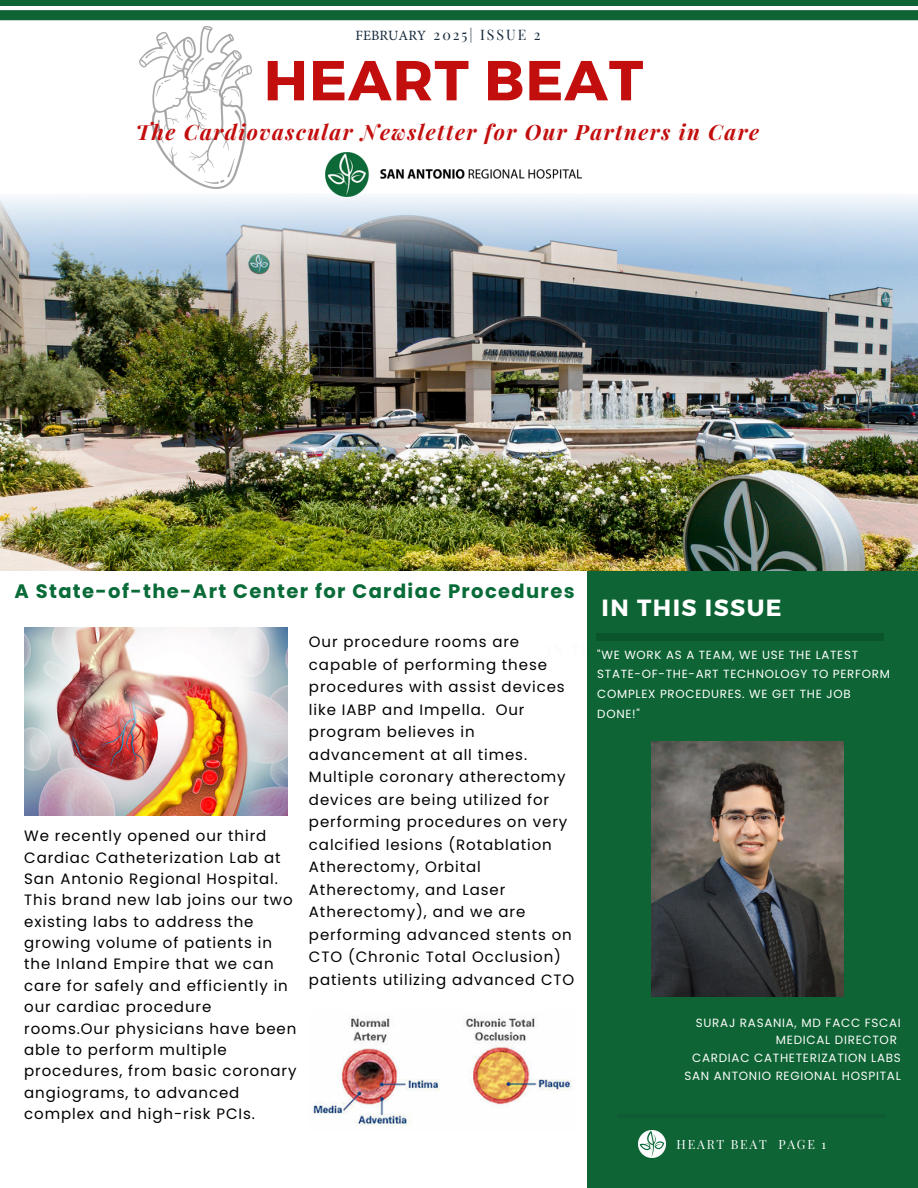
<style>
.page{position:relative;width:918px;height:1188px;background:#fff}
.page>*{position:absolute;margin:0;border:0;box-sizing:border-box;transform-origin:0 0}
.t1{font:700 56.25px "Montserrat";letter-spacing:.02em;color:#c30e0e}
.t2{font:700 23.4px "Montserrat";letter-spacing:.06em;color:#fff}
.t3{font:italic 700 21.3px "Playfair Display";letter-spacing:.07em;color:#c30e0e}
.t4{font:700 19.5px "Poppins";letter-spacing:.07em;color:#086b38}
.t5{font:15px/22.5px "Poppins";letter-spacing:.06em;color:#000}
.t6{font:14.1px "Playfair Display";color:#15283a}
.t7{font:13.95px "Playfair Display";letter-spacing:.14em;color:#fbfbfb}
.t8{font:12.45px "Playfair Display";letter-spacing:.14em;color:#fff}
.t9{font:11.85px/19.6px "Poppins";letter-spacing:.06em;color:#fff}
.t10{font:11.85px "Poppins";letter-spacing:.06em;color:#fbfbfb}
.s1{font-family:"Minion Pro"}
</style>
<div class="page">
<div style="left:587px;top:530px;width:331px;height:658px;background:#0e6434"></div>
<hr style="left:617px;top:1115px;width:268px;height:3px;background:#15283a">
<svg style="left:0;top:10px;width:918px;height:10px;background:#116636"></svg>
<div style="left:0;top:0;width:918px;height:6px;background:#0e6434"></div>
<img style="left:0;top:266px;width:918px;height:305px">
<img style="left:139px;top:26px;width:113px;height:162px">
<img style="left:638px;top:1130px;width:27px;height:27px">
<div style="left:596px;top:634px;width:288px;height:7px;background:#0b552c"></div>
<img style="left:651px;top:742px;width:193px;height:254px">
<img style="left:24px;top:628px;width:264px;height:188px">
<svg style="left:0;top:196px;width:918px;height:70px;background:#c3d1de"></svg>
<img style="left:326px;top:152px;width:255px;height:44px">
<img style="left:313px;top:1016px;width:259px;height:110px">
<h3 class="t6" style="left:356px;top:25px;width:187px"><span class="s1">FEBRUARY</span> 2 0 2 5 | I S S U E 2</h3>
<h1 class="t1" style="left:264px;top:44px;width:381px">HEART BEAT</h1>
<p class="t3" style="left:136px;top:117px;width:625px">The Cardiovascular Newsletter for Our Partners in Care</p>
<p class="t4" style="left:14px;top:577px;width:562px">A State-of-the-Art Center for Cardiac Procedures</p>
<p class="t2" style="left:602px;top:593px;width:182px">IN THIS ISSUE</p>
<p class="t5" style="left:24px;top:825px;width:274px;line-height:21.3px">We recently opened our third<br>Cardiac Catheterization Lab at<br>San Antonio Regional Hospital.<br>This brand new lab joins our two existing labs to address the growing volume of patients in the Inland Empire that we can care for safely and efficiently in our cardiac procedure rooms.Our physicians have been able to perform multiple procedures, from basic coronary angiograms, to advanced complex and high-risk PCIs.</p>
<h2 class="t5" style="left:309px;top:631px;width:267px">Our procedure rooms are capable of performing these procedures with assist devices like IABP and Impella. Our program believes in advancement at all times.<br>Multiple coronary atherectomy devices are being utilized for performing procedures on very calcified lesions (Rotablation<br>Atherectomy, Orbital<br>Atherectomy, and Laser<br>Atherectomy), and we are performing advanced stents on<br>CTO (Chronic Total Occlusion) patients utilizing advanced CTO</h2>
<p class="t7" style="left:547px;top:639px;width:116px">IN THIS ISSUE</p>
<p class="t9" style="left:597px;top:645px;width:294px">"WE WORK AS A TEAM, WE USE THE LATEST<br>STATE-OF-THE-ART TECHNOLOGY TO PERFORM<br>COMPLEX PROCEDURES. WE GET THE JOB<br>DONE!"</p>
<p class="t10" style="left:696px;top:1014px;width:207px">SURAJ RASANIA, MD FACC FSCAI</p>
<p class="t10" style="left:776px;top:1032px;width:123px">MEDICAL DIRECTOR</p>
<p class="t10" style="left:692px;top:1050px;width:210px">CARDIAC CATHETERIZATION LABS</p>
<p class="t10" style="left:684px;top:1068px;width:218px">SAN ANTONIO REGIONAL HOSPITAL</p>
<p class="t8" style="left:677px;top:1136px;width:92px">HEART BEAT</p>
<h5 class="t8" style="left:778px;top:1136px;width:49px">PAGE 1</h5>
</div>
